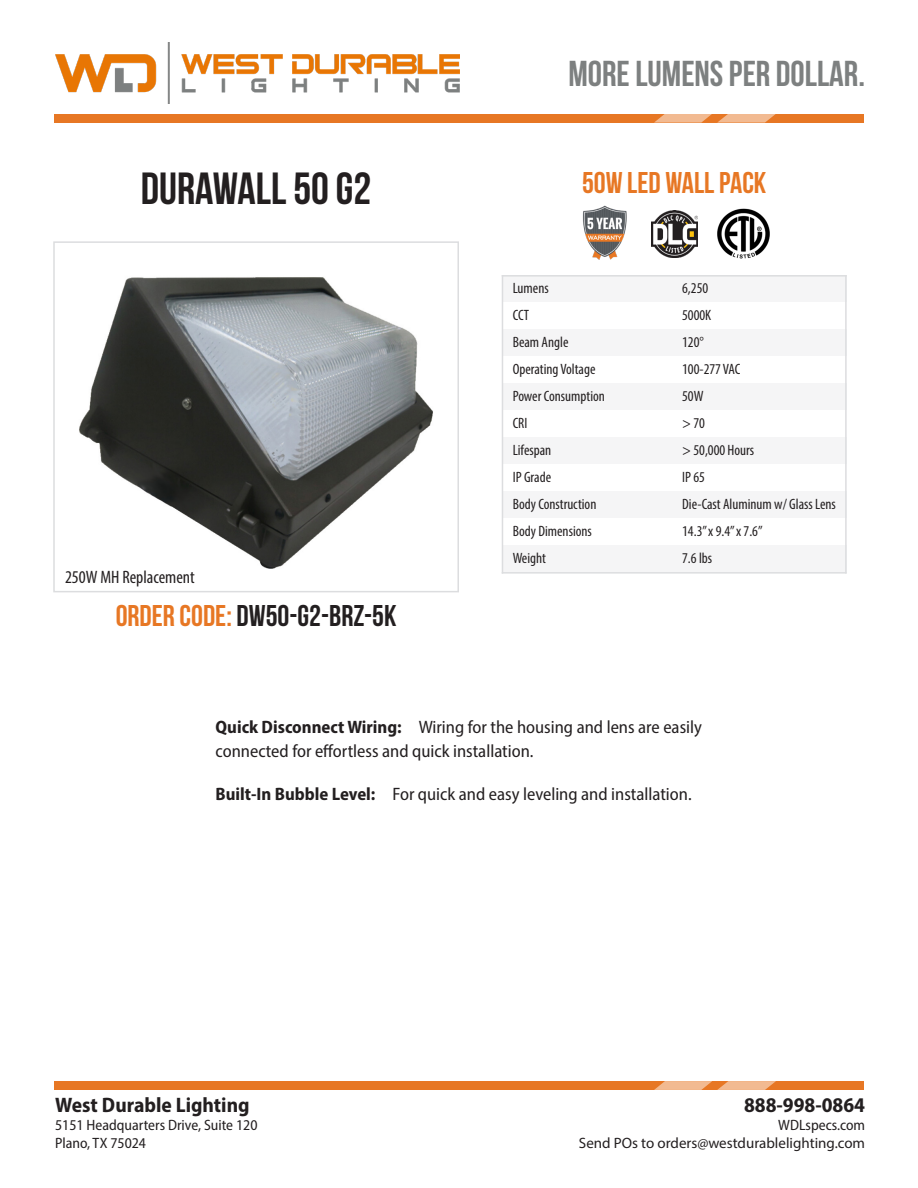
<style>
.page{position:relative;width:918px;height:1188px;background:#fff}
.page>*{position:absolute;margin:0;border:0;box-sizing:border-box;transform-origin:0 0}
.t1{font:700 45px "Bebas Neue";color:#231f20}
.t2{font:700 36px "Bebas Neue";color:#7d8080}
.t3{font:700 30px "Bebas Neue";color:#231f20}
.t4{font:700 30px "Bebas Neue";color:#e77724}
.t5{font:700 semi-condensed 21px "Myriad Pro";color:#231f20}
.t6{font:semi-condensed 18px/24px "Myriad Pro";color:#231f20}
.t7{font:condensed 18px "Myriad Pro";color:#231f20}
.t8{font:condensed 15px "Myriad Pro";color:#231f20}
.t9{font:semi-condensed 15px/18px "Myriad Pro";color:#231f20}
.t10{font:15px "Myriad Pro";color:#231f20}
.s1{color:#e77724}
.s2{font-weight:700}
</style>
<div class="page">
<div style="left:54px;top:114px;width:810px;height:9px;background:#e77724"></div>
<svg style="left:654px;top:114px;width:122px;height:9px"></svg>
<img style="left:56px;top:43px;width:403px;height:60px">
<div style="left:54px;top:1081px;width:810px;height:9px;background:#e77724"></div>
<svg style="left:654px;top:1081px;width:122px;height:9px"></svg>
<img style="left:79px;top:277px;width:354px;height:292px">
<div style="left:53px;top:241px;width:406px;height:351px;border:2px solid #dcdddf"></div>
<img style="left:717px;top:208px;width:53px;height:51px">
<img style="left:651px;top:211px;width:46px;height:46px">
<img style="left:582px;top:205px;width:45px;height:55px">
<div style="left:502px;top:329px;width:345px;height:27px;background:#f5f5f6"></div>
<div style="left:502px;top:275px;width:345px;height:27px;background:#f5f5f6"></div>
<div style="left:502px;top:491px;width:345px;height:27px;background:#f5f5f6"></div>
<div style="left:502px;top:545px;width:345px;height:27px;background:#f5f5f6"></div>
<div style="left:502px;top:383px;width:345px;height:27px;background:#f5f5f6"></div>
<div style="left:502px;top:437px;width:345px;height:27px;background:#f5f5f6"></div>
<hr style="left:502px;top:275px;width:345px;height:2px;background:#dcdddf">
<hr style="left:502px;top:572px;width:345px;height:2px;background:#dcdddf">
<hr style="left:502px;top:275px;width:1px;height:299px;background:#dcdddf">
<hr style="left:845px;top:275px;width:2px;height:299px;background:#dcdddf">
<h2 class="t2" style="left:568px;top:54px;width:298px">MORE LUMENS PER DOLLAR.</h2>
<p class="t1" style="left:141px;top:164px;width:232px">DURAWALL 50 G2</p>
<p class="t4" style="left:582px;top:166px;width:186px">50W LED WALL PACK</p>
<p class="t8" style="left:513px;top:279px;width:38px">Lumens</p>
<p class="t8" style="left:682px;top:279px;width:28px">6,250</p>
<p class="t8" style="left:513px;top:306px;width:18px">CCT</p>
<p class="t8" style="left:682px;top:306px;width:31px">5000K</p>
<p class="t8" style="left:513px;top:333px;width:57px">Beam Angle</p>
<p class="t8" style="left:682px;top:333px;width:23px">120°</p>
<p class="t8" style="left:513px;top:360px;width:84px">Operating Voltage</p>
<p class="t8" style="left:682px;top:360px;width:60px">100-277 VAC</p>
<p class="t7" style="left:65px;top:566px;width:131px">250W MH Replacement</p>
<p class="t3" style="left:116px;top:599px;width:282px"><span class="s1">ORDER CODE:</span> DW50-G2-BRZ-5K</p>
<p class="t8" style="left:513px;top:387px;width:94px">Power Consumption</p>
<p class="t8" style="left:513px;top:414px;width:16px">CRI</p>
<p class="t8" style="left:682px;top:387px;width:23px">50W</p>
<p class="t8" style="left:682px;top:414px;width:24px">&gt; 70</p>
<p class="t8" style="left:513px;top:441px;width:40px">Lifespan</p>
<p class="t8" style="left:682px;top:441px;width:74px">&gt; 50,000 Hours</p>
<p class="t8" style="left:513px;top:468px;width:40px">IP Grade</p>
<p class="t8" style="left:682px;top:468px;width:24px">IP 65</p>
<p class="t8" style="left:513px;top:495px;width:85px">Body Construction</p>
<p class="t8" style="left:682px;top:495px;width:155px">Die-Cast Aluminum w/ Glass Lens</p>
<p class="t8" style="left:513px;top:522px;width:81px">Body Dimensions</p>
<p class="t8" style="left:682px;top:522px;width:82px">14.3” x 9.4” x 7.6”</p>
<p class="t8" style="left:513px;top:549px;width:35px">Weight</p>
<p class="t8" style="left:682px;top:549px;width:31px">7.6 lbs</p>
<p class="t6" style="left:216px;top:715px;width:488px"><span class="s2">Quick Disconnect Wiring:</span> Wiring for the housing and lens are easily connected for effortless and quick installation.</p>
<p class="t6" style="left:216px;top:782px;width:478px"><span class="s2">Built-In Bubble Level:</span> For quick and easy leveling and installation.</p>
<h3 class="t5" style="left:55px;top:1091px;width:196px">West Durable Lighting</h3>
<p class="t9" style="left:55px;top:1115px;width:204px">5151 Headquarters Drive, Suite 120<br>Plano, TX 75024</p>
<h3 class="t5" style="left:744px;top:1091px;width:123px">888-998-0864</h3>
<p class="t9" style="left:778px;top:1115px;width:88px">WDLspecs.com</p>
<p class="t10" style="left:579px;top:1133px;width:288px">Send POs to orders@westdurablelighting.com</p>
</div>
